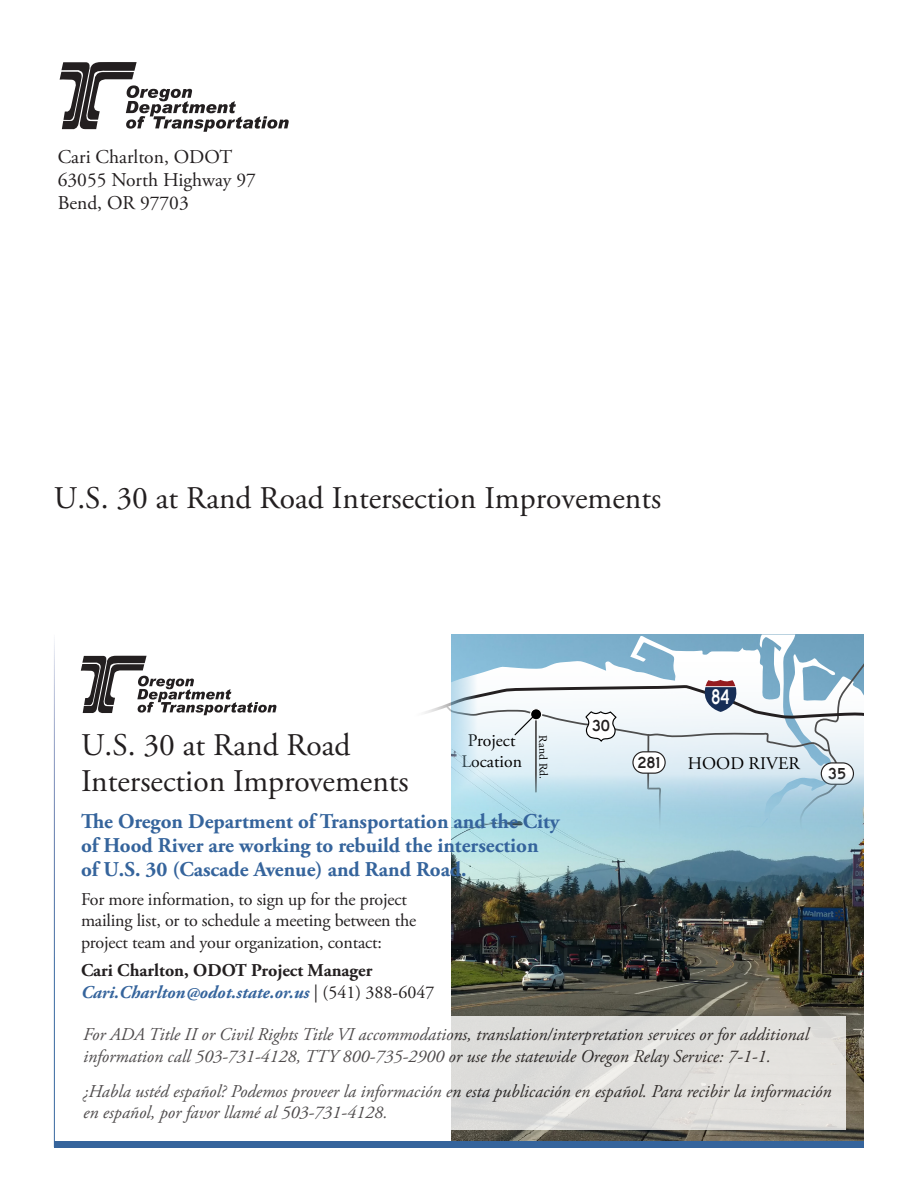
<style>
.page{position:relative;width:918px;height:1188px;background:#fff}
.page>*{position:absolute;margin:0;border:0;box-sizing:border-box;transform-origin:0 0}
.t1{font:31.5px/36px "Adobe Garamond Pro";color:#231f20}
.t2{font:21.75px "Highway Gothic";color:#fff;scale:.78 1}
.t3{font:700 21px/24px "Adobe Garamond Pro";color:#35649c}
.t4{font:19.5px/23.4px "Adobe Garamond Pro";color:#231f20}
.t5{font:italic 18px/21.6px "Adobe Garamond Pro";color:#231f20}
.t6{font:18px/21.6px "Adobe Garamond Pro";letter-spacing:-.01em;color:#231f20}
.t7{font:700 18px/21.6px "Adobe Garamond Pro";color:#231f20}
.t8{font:17.7px/21.3px "Adobe Garamond Pro";color:#000;text-align:center}
.t9{font:16.35px "Highway Gothic";letter-spacing:-.01em;color:#221f1f}
.t10{font:11.7px "Adobe Garamond Pro";color:#000}
.s1{font-style:italic;color:#35649c}
.s2{font-weight:400}
</style>
<div class="page">
<img style="left:451px;top:836px;width:413px;height:305px">
<svg style="left:81px;top:656px;width:195px;height:59px"></svg>
<div style="left:54px;top:1141px;width:810px;height:7px;background:#35649c"></div>
<svg style="left:60px;top:62px;width:229px;height:70px"></svg>
<svg style="left:424px;top:634px;width:440px;height:202px"></svg>
<div style="left:633px;top:752px;width:32px;height:21px;background:#fff;border-radius:11px"></div>
<div style="left:632px;top:751px;width:34px;height:23px;border:1px solid #221f1f;border-radius:11px"></div>
<hr style="left:54px;top:635px;width:1px;height:512px;background:#fff">
<svg style="left:451px;top:1016px;width:395px;height:114px;background:#deddda"></svg>
<p class="t4" style="left:58px;top:145px;width:200px">Cari Charlton, ODOT<br>63055 North Highway 97<br>Bend, OR 97703</p>
<p class="t1" style="left:54px;top:481px;width:609px">U.S. 30 at Rand Road Intersection Improvements</p>
<h1 class="t1" style="left:81px;top:728px;width:329px">U.S. 30 at Rand Road<br>Intersection Improvements</h1>
<h1 class="t3" style="left:81px;top:810px;width:480px">The Oregon Department of Transportation and the City of Hood River are working to rebuild the intersection of U.S. 30 (Cascade Avenue) and Rand Road.</h1>
<h1 class="t6" style="left:81px;top:889px;width:337px">For more information, to sign up for the project mailing list, or to schedule a meeting between the project team and your organization, contact:</h1>
<h1 class="t7" style="left:81px;top:960px;width:355px">Cari Charlton, ODOT Project Manager<br><span class="s1">Cari.Charlton@odot.state.or.us</span> <span class="s2">| (541) 388-6047</span></h1>
<p class="t8" style="left:461px;top:730px;width:62px">Project<br>Location</p>
<p class="t10" style="left:550px;top:735px;width:45px;rotate:89deg">Rand Rd.</p>
<p class="t9" style="left:592px;top:717px;width:20px">30</p>
<p class="t9" style="left:637px;top:754px;width:25px">281</p>
<p class="t2" style="left:711px;top:685px;width:26px">84</p>
<p class="t8" style="left:688px;top:754px;width:113px">HOOD RIVER</p>
<p class="t9" style="left:828px;top:765px;width:20px">35</p>
<p class="t5" style="left:83px;top:1024px;width:727px">For ADA Title II or Civil Rights Title VI accommodations, translation/interpretation services or for additional information call 503-731-4128, TTY 800-735-2900 or use the statewide Oregon Relay Service: 7-1-1.</p>
<p class="t5" style="left:83px;top:1081px;width:750px">¿Habla ustéd español? Podemos proveer la información en esta publicación en español. Para recibir la información en español, por favor llamé al 503-731-4128.</p>
</div>
